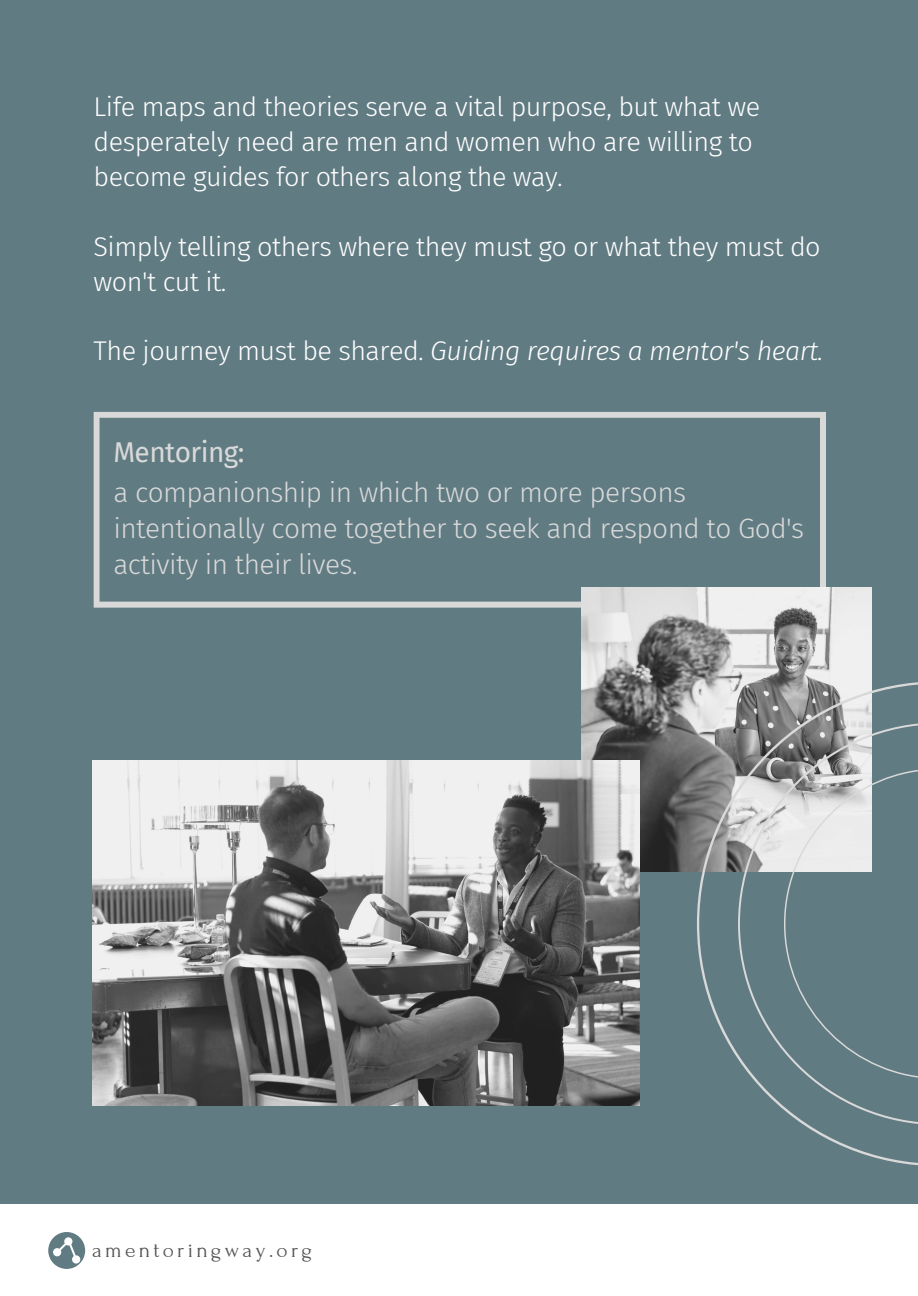
<style>
.page{position:relative;width:918px;height:1296px;background:#617b83}
.page>*{position:absolute;margin:0;border:0;box-sizing:border-box;transform-origin:0 0}
.t1{font:300 28.05px/36px "Fira Sans";letter-spacing:-.02em;color:#d9d9d9}
.t2{font:28.05px "Fira Sans";letter-spacing:-.02em;color:#d9d9d9}
.t3{font:300 27px/34.8px "Fira Sans";letter-spacing:-.02em;color:#fff}
.t4{font:italic 300 27px "Fira Sans";letter-spacing:-.02em;color:#fff}
.t5{font:21.45px "Forum";letter-spacing:.15em;color:#545454}
.s1{font-style:normal}
</style>
<div class="page">
<div style="left:0;top:1204px;width:918px;height:92px;background:#fff"></div>
<div style="left:48px;top:1232px;width:37px;height:37px;background:#617b83;border-radius:50%"></div>
<div style="left:53px;top:1248px;width:8px;height:8px;background:#fff;border-radius:50%"></div>
<div style="left:72px;top:1255px;width:8px;height:9px;background:#fff;border-radius:50%"></div>
<svg style="left:57px;top:1239px;width:20px;height:21px"></svg>
<svg style="left:94px;top:412px;width:732px;height:196px"></svg>
<img style="left:582px;top:588px;width:290px;height:283px">
<img style="left:92px;top:761px;width:547px;height:345px">
<svg style="left:697px;top:681px;width:221px;height:485px"></svg>
<p class="t3" style="left:94px;top:90px;width:668px">Life maps and theories serve a vital purpose, but what we desperately need are men and women who are willing to become guides for others along the way.</p>
<p class="t3" style="left:94px;top:229px;width:729px">Simply telling others where they must go or what they must do won't cut it.</p>
<p class="t4" style="left:94px;top:335px;width:731px"><span class="s1">The journey must be shared.</span> Guiding requires a mentor's heart.</p>
<p class="t2" style="left:113px;top:436px;width:133px">Mentoring:</p>
<p class="t1" style="left:113px;top:474px;width:692px">a companionship in which two or more persons intentionally come together to seek and respond to God's activity in their lives.</p>
<p class="t5" style="left:92px;top:1238px;width:221px">amentoringway.org</p>
</div>
